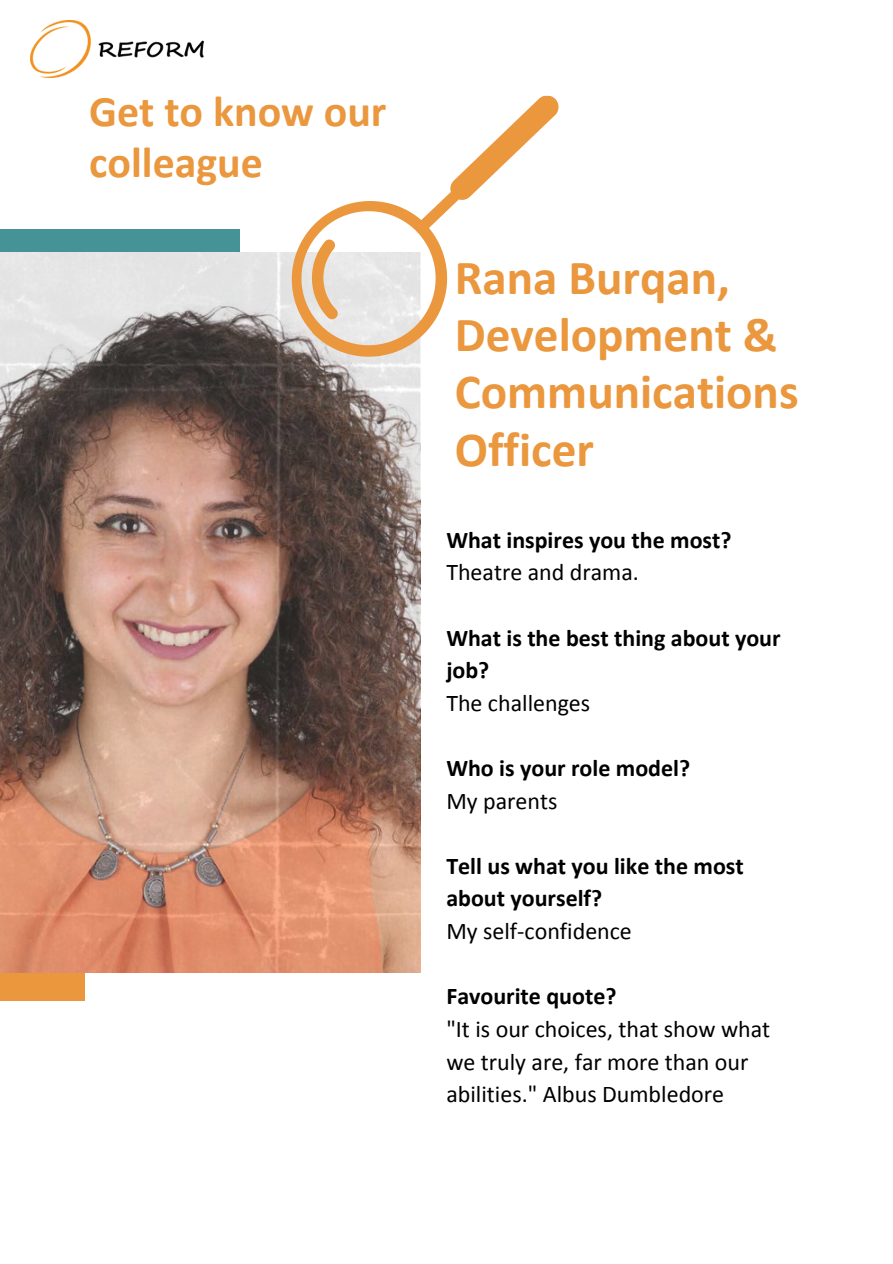
<style>
.page{position:relative;width:893px;height:1264px;background:#fff}
.page>*{position:absolute;margin:0;border:0;box-sizing:border-box;transform-origin:0 0}
.t1{font:700 49.2px/57.3px "Calibri";color:#ea973e}
.t2{font:700 43.95px/50.6px "Calibri";color:#ea973e}
.t3{font:24px/32.5px "Calibri";color:#000}
.t4{font:700 24px/32.5px "Calibri";color:#000}
</style>
<div class="page">
<div style="left:0;top:733px;width:85px;height:267px;background:#ea973e"></div>
<div style="left:0;top:229px;width:239px;height:267px;background:#469397"></div>
<img style="left:0;top:252px;width:420px;height:720px">
<svg style="left:290px;top:95px;width:268px;height:265px"></svg>
<svg style="left:311px;top:239px;width:28px;height:80px"></svg>
<img style="left:30px;top:20px;width:173px;height:58px">
<h2 class="t2" style="left:89px;top:90px;width:299px">Get to know our colleague</h2>
<h1 class="t1" style="left:455px;top:252px;width:345px">Rana Burqan,<br>Development &amp;<br>Communications<br>Officer</h1>
<p class="t4" style="left:446px;top:525px;width:287px">What inspires you the most?</p>
<p class="t3" style="left:446px;top:558px;width:194px">Theatre and drama.</p>
<p class="t4" style="left:446px;top:623px;width:336px">What is the best thing about your job?</p>
<p class="t3" style="left:446px;top:688px;width:145px">The challenges</p>
<p class="t4" style="left:446px;top:753px;width:245px">Who is your role model?</p>
<p class="t3" style="left:446px;top:786px;width:113px">My parents</p>
<p class="t4" style="left:446px;top:851px;width:299px">Tell us what you like the most about yourself?</p>
<p class="t3" style="left:446px;top:916px;width:187px">My self-confidence</p>
<p class="t4" style="left:446px;top:982px;width:172px">Favourite quote?</p>
<p class="t3" style="left:446px;top:1014px;width:325px">"It is our choices, that show what we truly are, far more than our abilities." Albus Dumbledore</p>
</div>
